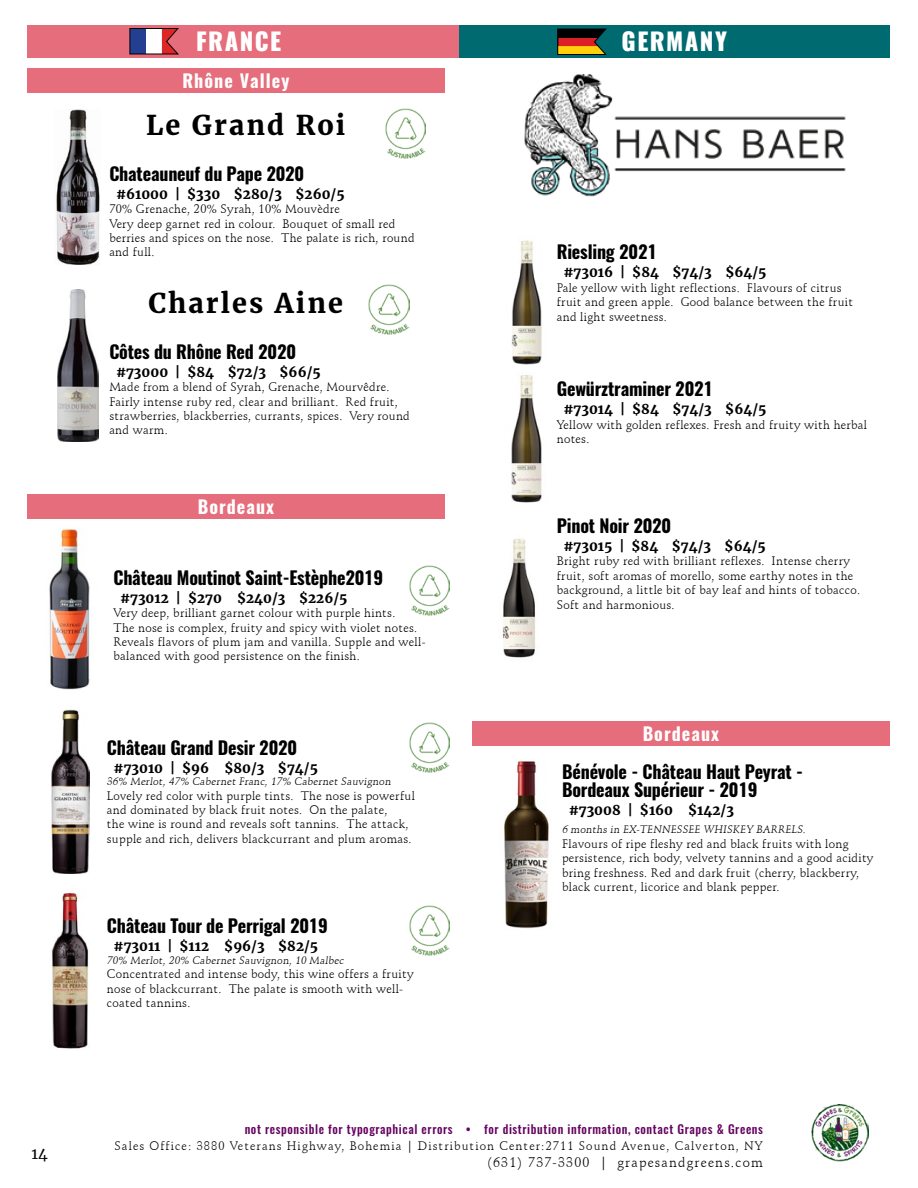
<style>
.page{position:relative;width:918px;height:1188px;background:#fff}
.page>*{position:absolute;margin:0;border:0;box-sizing:border-box;transform-origin:0 0}
.t1{font:700 27px "Merriweather";letter-spacing:.075em;color:#000}
.t2{font:800 24px "Oswald";color:#fff}
.t3{font:700 18px/18px "Oswald";letter-spacing:-.01em;color:#000}
.t4{font:700 18px "Oswald";letter-spacing:.06em;color:#fff}
.t5{font:15px "Merriweather";color:#000}
.t6{font:700 13.5px "Merriweather";color:#000}
.t7{font:13.5px "Schneidler BT";letter-spacing:.09em;color:#000}
.t8{font:12px/14.4px "Schneidler BT";letter-spacing:.025em;color:#000}
.t9{font:12px "Schneidler BT";letter-spacing:.09em;color:#000}
.t10{font:500 12px "Oswald";letter-spacing:.05em;color:#650360}
.t11{font:10.5px "Schneidler BT";color:#000}
</style>
<div class="page">
<img style="left:811px;top:1104px;width:58px;height:58px">
<img style="left:56px;top:109px;width:44px;height:156px">
<div style="left:27px;top:69px;width:418px;height:24px;background:#e66d7b"></div>
<div style="left:459px;top:25px;width:431px;height:33px;background:#006a71"></div>
<svg style="left:558px;top:29px;width:48px;height:26px"></svg>
<img style="left:511px;top:240px;width:31px;height:125px">
<img style="left:511px;top:375px;width:31px;height:127px">
<img style="left:502px;top:538px;width:34px;height:120px">
<div style="left:27px;top:25px;width:432px;height:33px;background:#e66d7b"></div>
<svg style="left:130px;top:28px;width:49px;height:26px"></svg>
<img style="left:57px;top:290px;width:41px;height:151px">
<img style="left:49px;top:528px;width:41px;height:162px">
<div style="left:27px;top:494px;width:418px;height:25px;background:#e66d7b"></div>
<img style="left:51px;top:710px;width:39px;height:163px">
<img style="left:51px;top:892px;width:38px;height:157px">
<img style="left:524px;top:74px;width:322px;height:123px">
<img style="left:385px;top:109px;width:41px;height:50px">
<img style="left:369px;top:284px;width:40px;height:50px">
<img style="left:409px;top:565px;width:41px;height:50px">
<img style="left:409px;top:722px;width:41px;height:50px">
<img style="left:409px;top:905px;width:41px;height:51px">
<div style="left:472px;top:721px;width:418px;height:25px;background:#e66d7b"></div>
<img style="left:504px;top:761px;width:45px;height:168px">
<p class="t5" style="left:32px;top:1143px;width:18px">14</p>
<h2 class="t2" style="left:196px;top:24px;width:28px">FRANCE</h2>
<h3 class="t4" style="left:182px;top:68px;width:109px">Rhône Valley</h3>
<h1 class="t1" style="left:146px;top:109px;width:201px">Le Grand Roi</h1>
<h3 class="t3" style="left:109px;top:165px;width:196px">Chateauneuf du Pape 2020</h3>
<p class="t6" style="left:116px;top:186px;width:230px">#61000 | $330 $280/3 $260/5</p>
<p class="t8" style="left:109px;top:202px;width:307px">70% Grenache, 20% Syrah, 10% Mouvèdre<br>Very deep garnet red in colour. Bouquet of small red berries and spices on the nose. The palate is rich, round and full.</p>
<h1 class="t1" style="left:148px;top:287px;width:196px">Charles Aine</h1>
<h3 class="t3" style="left:109px;top:343px;width:188px">Côtes du Rhône Red 2020</h3>
<p class="t6" style="left:116px;top:364px;width:206px">#73000 | $84 $72/3 $66/5</p>
<p class="t8" style="left:109px;top:380px;width:302px">Made from a blend of Syrah, Grenache, Mourvêdre.<br>Fairly intense ruby red, clear and brilliant. Red fruit, strawberries, blackberries, currants, spices. Very round and warm.</p>
<h3 class="t4" style="left:198px;top:494px;width:78px">Bordeaux</h3>
<h3 class="t3" style="left:113px;top:569px;width:271px">Château Moutinot Saint-Estèphe2019</h3>
<p class="t6" style="left:120px;top:589px;width:229px">#73012 | $270 $240/3 $226/5</p>
<p class="t8" style="left:113px;top:606px;width:314px">Very deep, brilliant garnet colour with purple hints.<br>The nose is complex, fruity and spicy with violet notes.<br>Reveals flavors of plum jam and vanilla. Supple and well&shy;balanced with good persistence on the finish.</p>
<h3 class="t3" style="left:107px;top:739px;width:192px">Château Grand Desir 2020</h3>
<p class="t6" style="left:114px;top:759px;width:206px">#73010 | $96 $80/3 $74/5</p>
<p class="t11" style="left:107px;top:775px;width:287px">36% Merlot, 47% Cabernet Franc, 17% Cabernet Sauvignon</p>
<p class="t8" style="left:107px;top:788px;width:310px">Lovely red color with purple tints. The nose is powerful and dominated by black fruit notes. On the palate,<br>the wine is round and reveals soft tannins. The attack, supple and rich, delivers blackcurrant and plum aromas.</p>
<h3 class="t3" style="left:107px;top:918px;width:223px">Château Tour de Perrigal 2019</h3>
<p class="t6" style="left:114px;top:938px;width:206px">#73011 | $112 $96/3 $82/5</p>
<p class="t11" style="left:107px;top:954px;width:240px">70% Merlot, 20% Cabernet Sauvignon, 10 Malbec</p>
<p class="t8" style="left:107px;top:967px;width:308px">Concentrated and intense body, this wine offers a fruity nose of blackcurrant. The palate is smooth with well&shy;coated tannins.</p>
<h2 class="t2" style="left:622px;top:24px;width:16px">GERMAN</h2>
<h2 class="t2" style="left:715px;top:24px;width:13px">Y</h2>
<h3 class="t3" style="left:557px;top:244px;width:102px">Riesling 2021</h3>
<p class="t6" style="left:564px;top:264px;width:205px">#73016 | $84 $74/3 $64/5</p>
<p class="t8" style="left:557px;top:280px;width:298px">Pale yellow with light reflections. Flavours of citrus fruit and green apple. Good balance between the fruit and light sweetness.</p>
<h3 class="t3" style="left:557px;top:380px;width:158px">Gewürztraminer 2021</h3>
<p class="t6" style="left:564px;top:401px;width:204px">#73014 | $84 $74/3 $64/5</p>
<p class="t8" style="left:557px;top:417px;width:312px">Yellow with golden reflexes. Fresh and fruity with herbal notes.</p>
<h3 class="t3" style="left:557px;top:517px;width:116px">Pinot Noir 2020</h3>
<p class="t6" style="left:564px;top:538px;width:204px">#73015 | $84 $74/3 $64/5</p>
<p class="t8" style="left:557px;top:554px;width:305px">Bright ruby red with brilliant reflexes. Intense cherry fruit, soft aromas of morello, some earthy notes in the background, a little bit of bay leaf and hints of tobacco.<br>Soft and harmonious.</p>
<h3 class="t4" style="left:643px;top:721px;width:78px">Bordeaux</h3>
<h3 class="t3" style="left:562px;top:763px;width:243px">Bénévole - Château Haut Peyrat -<br>Bordeaux Supérieur - 2019</h3>
<p class="t6" style="left:569px;top:802px;width:167px">#73008 | $160 $142/3</p>
<p class="t11" style="left:562px;top:823px;width:247px">6 months in EX-TENNESSEE WHISKEY BARRELS.</p>
<p class="t8" style="left:562px;top:837px;width:313px">Flavours of ripe fleshy red and black fruits with long persistence, rich body, velvety tannins and a good acidity bring freshness. Red and dark fruit (cherry, blackberry, black current, licorice and blank pepper.</p>
<p class="t10" style="left:245px;top:1120px;width:520px">not responsible for typographical errors • for distribution information, contact Grapes &amp; Greens</p>
<p class="t9" style="left:114px;top:1139px;width:650px">Sales Office: 3880 Veterans Highway, Bohemia | Distribution Center:2711 Sound Avenue, Calverton, NY</p>
<p class="t7" style="left:487px;top:1154px;width:277px">(631) 737-3300 | grapesandgreens.com</p>
</div>
